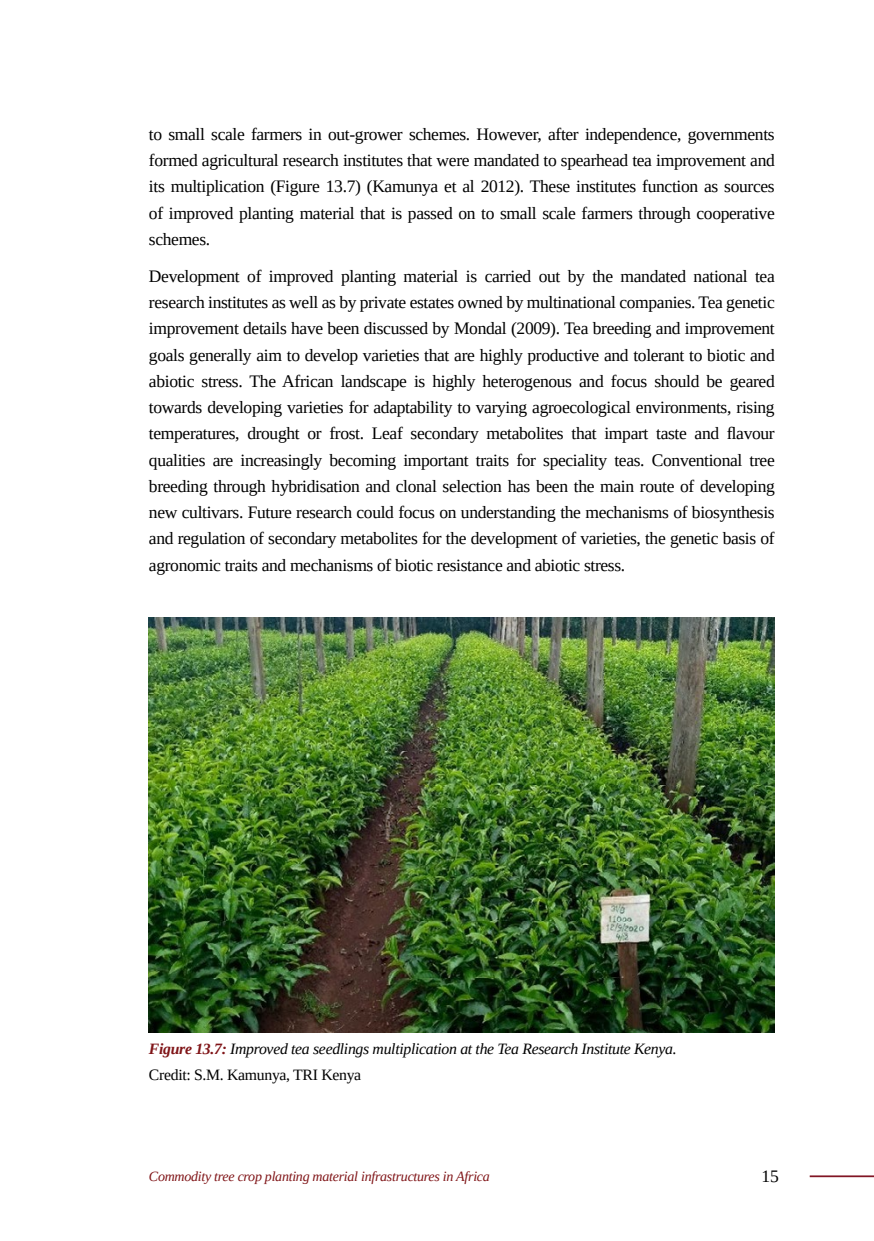
<style>
.page{position:relative;width:874px;height:1241px;background:#fff}
.page>*{position:absolute;margin:0;border:0;box-sizing:border-box;transform-origin:0 0}
.t1{font:17.5px/26.2px "Tinos";letter-spacing:-.02em;color:#000;text-align:justify}
.t2{font:italic 15.75px/26.2px "Tinos";letter-spacing:-.02em;color:#000}
.t3{font:italic 14px "Tinos";letter-spacing:-.02em;color:#801518}
.s1{font-weight:700;color:#801518}
.s2{font-style:normal}
</style>
<div class="page">
<hr style="left:809px;top:1175px;width:64px;height:1px;background:#811524">
<img style="left:149px;top:618px;width:625px;height:414px">
<p class="t1" style="left:149px;top:121px;width:627px">to small scale farmers in out-grower schemes. However, after independence, governments formed agricultural research institutes that were mandated to spearhead tea improvement and its multiplication (Figure 13.7) (Kamunya et al 2012). These institutes function as sources of improved planting material that is passed on to small scale farmers through cooperative schemes.</p>
<p class="t1" style="left:149px;top:262px;width:627px">Development of improved planting material is carried out by the mandated national tea research institutes as well as by private estates owned by multinational companies. Tea genetic improvement details have been discussed by Mondal (2009). Tea breeding and improvement goals generally aim to develop varieties that are highly productive and tolerant to biotic and abiotic stress. The African landscape is highly heterogenous and focus should be geared towards developing varieties for adaptability to varying agroecological environments, rising temperatures, drought or frost. Leaf secondary metabolites that impart taste and flavour qualities are increasingly becoming important traits for speciality teas. Conventional tree breeding through hybridisation and clonal selection has been the main route of developing new cultivars. Future research could focus on understanding the mechanisms of biosynthesis and regulation of secondary metabolites for the development of varieties, the genetic basis of agronomic traits and mechanisms of biotic resistance and abiotic stress.</p>
<p class="t2" style="left:149px;top:1035px;width:529px"><span class="s1">Figure 13.7:</span> Improved tea seedlings multiplication at the Tea Research Institute Kenya.<br><span class="s2">Credit: S.M. Kamunya, TRI Kenya</span></p>
<p class="t3" style="left:149px;top:1166px;width:342px">Commodity tree crop planting material infrastructures in Africa</p>
<p class="t1" style="left:761px;top:1163px;width:19px">15</p>
</div>
